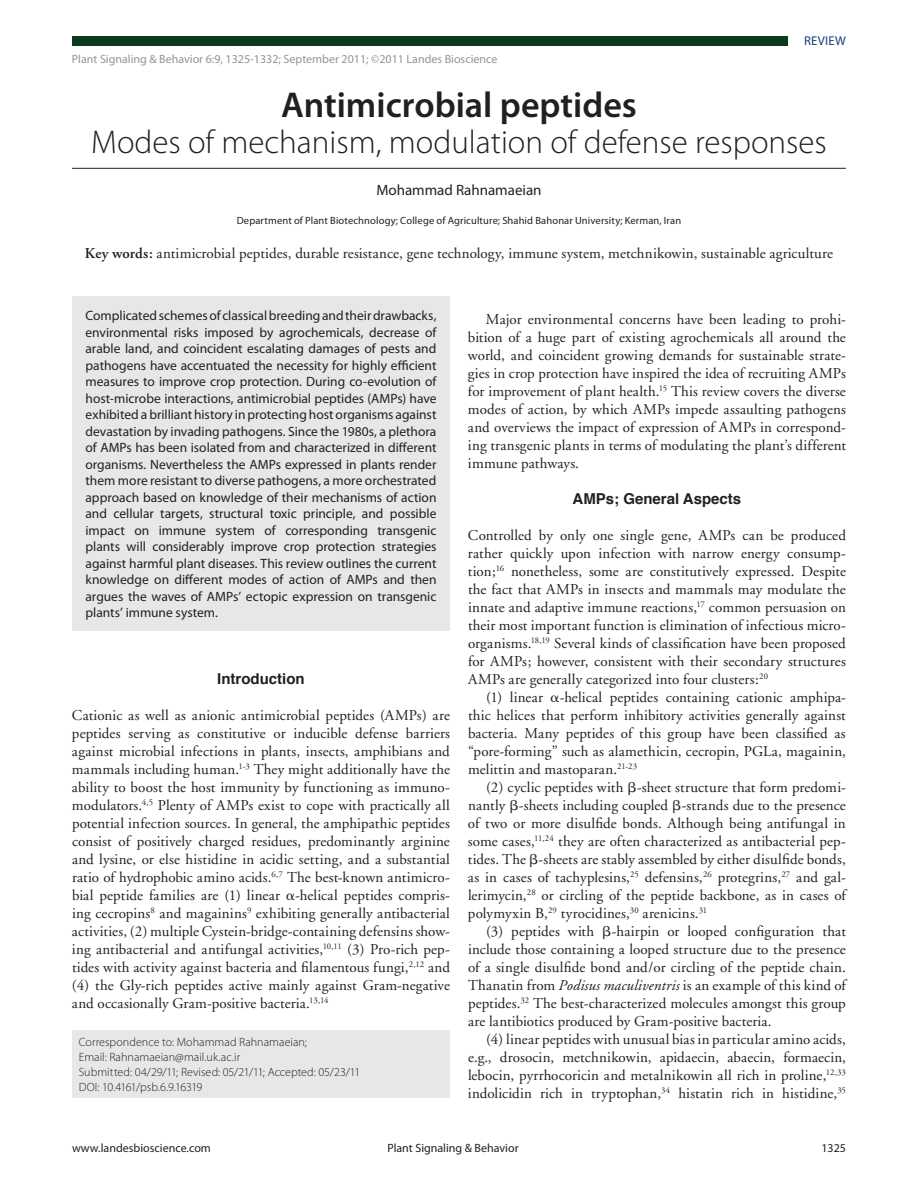
<style>
.page{position:relative;width:918px;height:1188px;background:#fff}
.page>*{position:absolute;margin:0;border:0;box-sizing:border-box;transform-origin:0 0}
.t1{font:600 36px "Myriad Pro";color:#231f20}
.t2{font:300 33px "Myriad Pro";color:#231f20}
.t3{font:15px/18px "Adobe Garamond";letter-spacing:.01em;color:#231f20;text-align:justify}
.t4{font:700 15px "Helvetica";color:#231f20}
.t5{font:15px "Myriad Pro";color:#231f20}
.t6{font:13.5px/16.5px "Myriad Pro";color:#231f20;text-align:justify}
.t7{font:12.75px "Myriad Pro";letter-spacing:.02em;color:#193f7c}
.t8{font:300 12px/15px "Myriad Pro";color:#231f20}
.t9{font:12px "Myriad Pro";color:#939598}
.t10{font:12px "Myriad Pro";color:#231f20}
.t11{font:10.5px "Myriad Pro";letter-spacing:.01em;color:#231f20}
.s1{font-weight:600}
.s2{font-family:"Universal Std Greekw Math Pi"}
.s3{font-family:"Universal Greekwith Math Pi"}
.s4{font-style:italic}
</style>
<div class="page">
<div style="left:72px;top:36px;width:715px;height:10px;background:#0b3b1c"></div>
<div style="left:72px;top:1030px;width:378px;height:68px;background:#e6e7e9"></div>
<div style="left:72px;top:297px;width:378px;height:334px;background:#e6e7e9"></div>
<hr style="left:72px;top:168px;width:774px;height:1px;background:#231f20">
<p class="t9" style="left:72px;top:52px;width:427px">Plant Signaling &amp; Behavior 6:9, 1325-1332; September 2011; ©2011 Landes Bioscience</p>
<p class="t7" style="left:804px;top:32px;width:43px">REVIEW</p>
<h1 class="t1" style="left:281px;top:82px;width:358px">Antimicrobial peptides</h1>
<h2 class="t2" style="left:91px;top:122px;width:737px">Modes of mechanism, modulation of defense responses</h2>
<p class="t5" style="left:376px;top:181px;width:167px">Mohammad Rahnamaeian</p>
<p class="t11" style="left:237px;top:214px;width:446px">Department of Plant Biotechnology; College of Agriculture; Shahid Bahonar University; Kerman, Iran</p>
<p class="t3" style="left:85px;top:245px;width:750px"><span class="s1">Key words:</span> antimicrobial peptides, durable resistance, gene technology, immune system, metchnikowin, sustainable agriculture</p>
<p class="t6" style="left:86px;top:307px;width:353px">Complicated schemes of classical breeding and their drawbacks, environmental risks imposed by agrochemicals, decrease of arable land, and coincident escalating damages of pests and pathogens have accentuated the necessity for highly efficient measures to improve crop protection. During co-evolution of host-microbe interactions, antimicrobial peptides (AMPs) have exhibited a brilliant history in protecting host organisms against devastation by invading pathogens. Since the 1980s, a plethora of AMPs has been isolated from and characterized in different organisms. Nevertheless the AMPs expressed in plants render them more resistant to diverse pathogens, a more orchestrated approach based on knowledge of their mechanisms of action and cellular targets, structural toxic principle, and possible impact on immune system of corresponding transgenic plants will considerably improve crop protection strategies against harmful plant diseases. This review outlines the current knowledge on different modes of action of AMPs and then argues the waves of AMPs’ ectopic expression on transgenic plants’ immune system.</p>
<p class="t4" style="left:217px;top:667px;width:89px">Introduction</p>
<p class="t3" style="left:72px;top:707px;width:380px">Cationic as well as anionic antimicrobial peptides (AMPs) are peptides serving as constitutive or inducible defense barriers against microbial infections in plants, insects, amphibians and mammals including human.<sup>1-3</sup> They might additionally have the ability to boost the host immunity by functioning as immuno&shy;modulators.<sup>4,5</sup> Plenty of AMPs exist to cope with practically all potential infection sources. In general, the amphipathic peptides consist of positively charged residues, predominantly arginine and lysine, or else histidine in acidic setting, and a substantial ratio of hydrophobic amino acids.<sup>6,7</sup> The best-known antimicro&shy;bial peptide families are (1) linear <span class="s2">α</span>-helical peptides compris&shy;ing cecropins<sup>8</sup> and magainins<sup>9</sup> exhibiting generally antibacterial activities, (2) multiple Cystein-bridge-containing defensins show&shy;ing antibacterial and antifungal activities,<sup>10,11</sup> (3) Pro-rich pep&shy;tides with activity against bacteria and filamentous fungi,<sup>2,12</sup> and (4) the Gly-rich peptides active mainly against Gram-negative and occasionally Gram-positive bacteria.<sup>13,14</sup></p>
<p class="t8" style="left:79px;top:1035px;width:283px">Correspondence to: Mohammad Rahnamaeian;<br>Email: Rahnamaeian@mail.uk.ac.ir<br>Submitted: 04/29/11; Revised: 05/21/11; Accepted: 05/23/11<br>DOI: 10.4161/psb.6.9.16319</p>
<p class="t3" style="left:468px;top:311px;width:379px;text-indent:18px">Major environmental concerns have been leading to prohi&shy;bition of a huge part of existing agrochemicals all around the world, and coincident growing demands for sustainable strate&shy;gies in crop protection have inspired the idea of recruiting AMPs for improvement of plant health.<sup>15</sup> This review covers the diverse modes of action, by which AMPs impede assaulting pathogens and overviews the impact of expression of AMPs in correspond&shy;ing transgenic plants in terms of modulating the plant’s different immune pathways.</p>
<p class="t4" style="left:573px;top:487px;width:170px">AMPs; General Aspects</p>
<p class="t3" style="left:468px;top:527px;width:380px">Controlled by only one single gene, AMPs can be produced rather quickly upon infection with narrow energy consump&shy;tion;<sup>16</sup> nonetheless, some are constitutively expressed. Despite the fact that AMPs in insects and mammals may modulate the innate and adaptive immune reactions,<sup>17</sup> common persuasion on their most important function is elimination of infectious micro&shy;organisms.<sup>18,19</sup> Several kinds of classification have been proposed for AMPs; however, consistent with their secondary structures AMPs are generally categorized into four clusters:<sup>20</sup></p>
<p class="t3" style="left:468px;top:689px;width:379px;text-indent:18px">(1) linear <span class="s2">α</span>-helical peptides containing cationic amphipa&shy;thic helices that perform inhibitory activities generally against bacteria. Many peptides of this group have been classified as “pore-forming” such as alamethicin, cecropin, PGLa, magainin, melittin and mastoparan.<sup>21-23</sup></p>
<p class="t3" style="left:468px;top:779px;width:379px;text-indent:18px">(2) cyclic peptides with <span class="s3">b</span>-sheet structure that form predomi&shy;nantly <span class="s3">b</span>-sheets including coupled <span class="s3">b</span>-strands due to the presence of two or more disulfide bonds. Although being antifungal in some cases,<sup>11,24</sup> they are often characterized as antibacterial pep&shy;tides. The <span class="s3">b</span>-sheets are stably assembled by either disulfide bonds, as in cases of tachyplesins,<sup>25</sup> defensins,<sup>26</sup> protegrins,<sup>27</sup> and gal&shy;lerimycin,<sup>28</sup> or circling of the peptide backbone, as in cases of polymyxin B,<sup>29</sup> tyrocidines,<sup>30</sup> arenicins.<sup>31</sup></p>
<p class="t3" style="left:468px;top:923px;width:379px;text-indent:18px">(3) peptides with <span class="s3">b</span>-hairpin or looped configuration that include those containing a looped structure due to the presence of a single disulfide bond and/or circling of the peptide chain.<br>Thanatin from <span class="s4">Podisus maculiventris</span> is an example of this kind of peptides.<sup>32</sup> The best-characterized molecules amongst this group are lantibiotics produced by Gram-positive bacteria.</p>
<p class="t3" style="left:468px;top:1031px;width:379px;text-indent:18px">(4) linear peptides with unusual bias in particular amino acids, e.g., drosocin, metchnikowin, apidaecin, abaecin, formaecin, lebocin, pyrrhocoricin and metalnikowin all rich in proline,<sup>12,33 </sup>indolicidin rich in tryptophan,<sup>34</sup> histatin rich in histidine,<sup>35</sup></p>
<p class="t10" style="left:72px;top:1141px;width:140px">www.landesbioscience.com</p>
<p class="t10" style="left:387px;top:1141px;width:133px">Plant Signaling &amp; Behavior</p>
<p class="t10" style="left:821px;top:1141px;width:26px">1325</p>
</div>
